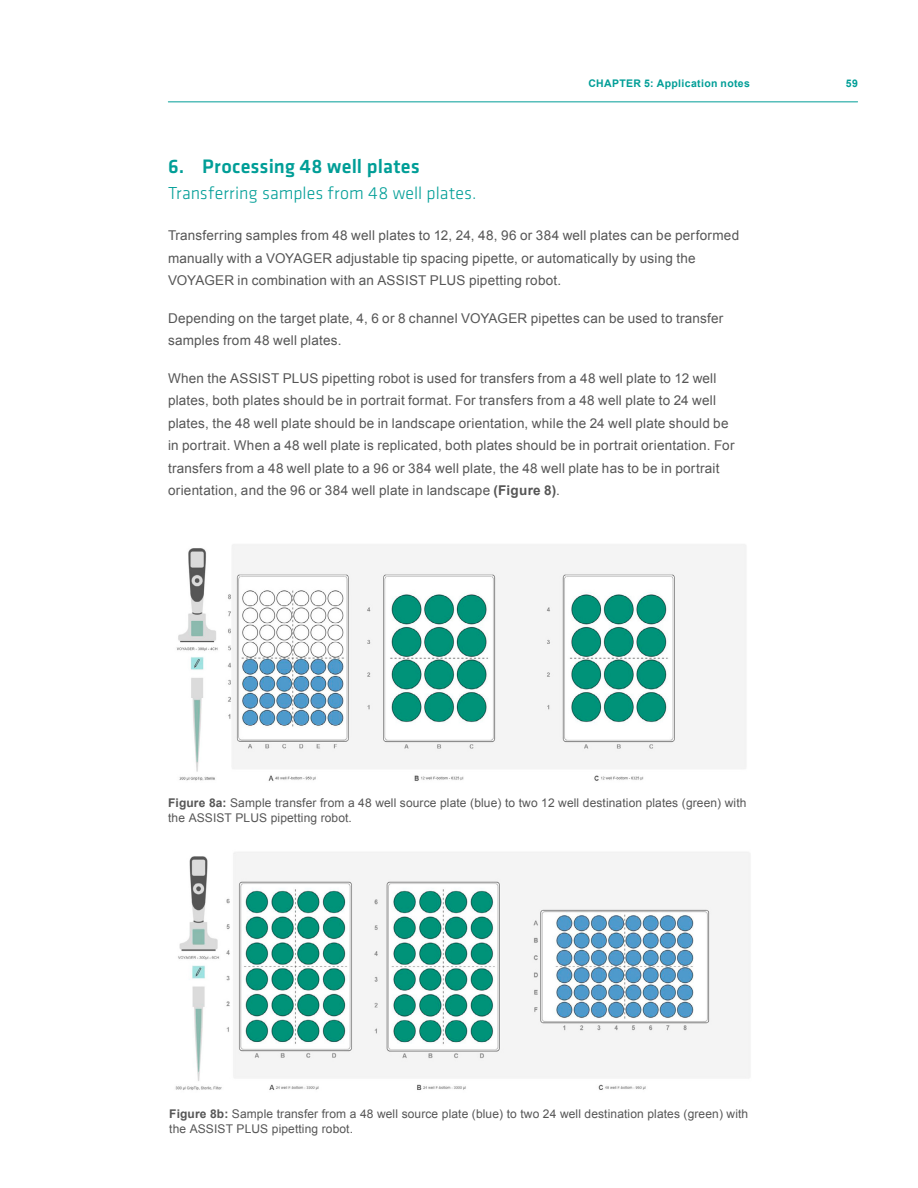
<style>
.page{position:relative;width:918px;height:1188px;background:#fff}
.page>*{position:absolute;margin:0;border:0;box-sizing:border-box;transform-origin:0 0}
.t1{font:500 20.25px "Klavika Basic";letter-spacing:.005em;color:#009e97}
.t2{font:300 18px "Klavika Basic";color:#009e97}
.t3{font:13.5px/22.5px "Arial";letter-spacing:.015em;color:#565656}
.t4{font:12px/15px "Arial";letter-spacing:.01em;color:#565656}
.t5{font:700 10.5px "Arial";letter-spacing:.035em;color:#009e97}
.s1{font-weight:700}
</style>
<div class="page">
<hr style="left:168px;top:101px;width:690px;height:1px;background:#009e97">
<img style="left:176px;top:544px;width:570px;height:237px">
<img style="left:175px;top:852px;width:575px;height:238px">
<p class="t5" style="left:588px;top:76px;width:163px">CHAPTER 5: Application notes</p>
<p class="t5" style="left:846px;top:76px;width:14px">59</p>
<h1 class="t1" style="left:168px;top:152px;width:253px">6. Processing 48 well plates</h1>
<h2 class="t2" style="left:168px;top:182px;width:310px">Transferring samples from 48 well plates.</h2>
<p class="t3" style="left:168px;top:224px;width:573px">Transferring samples from 48 well plates to 12, 24, 48, 96 or 384 well plates can be performed manually with a VOYAGER adjustable tip spacing pipette, or automatically by using the<br>VOYAGER in combination with an ASSIST PLUS pipetting robot.</p>
<p class="t3" style="left:168px;top:307px;width:557px">Depending on the target plate, 4, 6 or 8 channel VOYAGER pipettes can be used to transfer samples from 48 well plates.</p>
<p class="t3" style="left:168px;top:367px;width:568px">When the ASSIST PLUS pipetting robot is used for transfers from a 48 well plate to 12 well plates, both plates should be in portrait format. For transfers from a 48 well plate to 24 well plates, the 48 well plate should be in landscape orientation, while the 24 well plate should be in portrait. When a 48 well plate is replicated, both plates should be in portrait orientation. For transfers from a 48 well plate to a 96 or 384 well plate, the 48 well plate has to be in portrait orientation, and the 96 or 384 well plate in landscape <span class="s1">(Figure 8)</span>.</p>
<p class="t4" style="left:168px;top:795px;width:580px"><span class="s1">Figure 8a:</span> Sample transfer from a 48 well source plate (blue) to two 12 well destination plates (green) with the ASSIST PLUS pipetting robot.</p>
<p class="t4" style="left:169px;top:1106px;width:581px"><span class="s1">Figure 8b:</span> Sample transfer from a 48 well source plate (blue) to two 24 well destination plates (green) with the ASSIST PLUS pipetting robot.</p>
</div>
